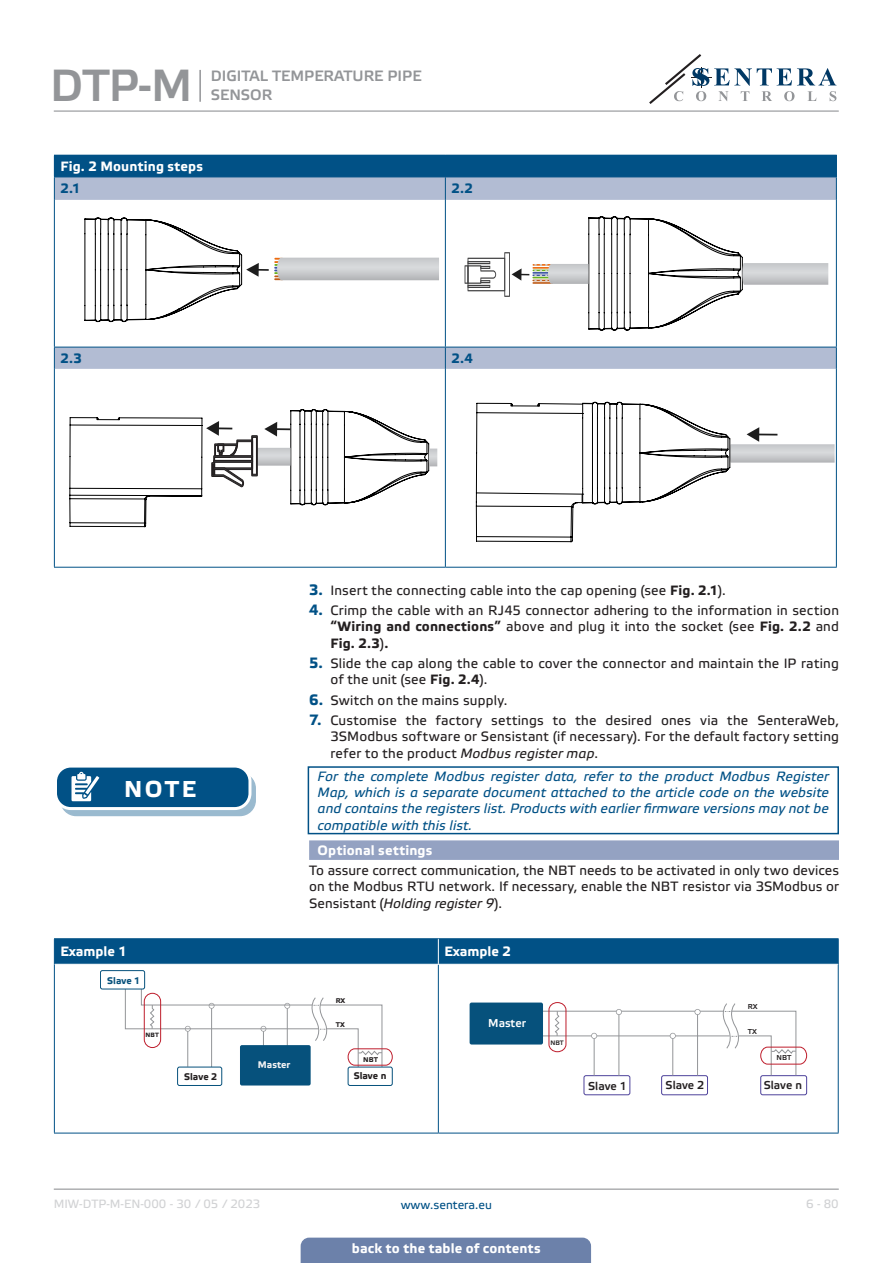
<style>
.page{position:relative;width:893px;height:1263px;background:#fff}
.page>*{position:absolute;margin:0;border:0;box-sizing:border-box;transform-origin:0 0}
.t1{font:45px "Etelka Medium Pro";color:#939598}
.t2{font:700 22.95px "Etelka Text Pro";color:#fff}
.t3{font:15px/19.5px "Etelka Medium Pro";color:#939598}
.body{font:13.5px/16.2px "Etelka Text Pro";letter-spacing:.015em;color:#231f20;text-align:justify}
.attention{font:italic 13.5px/16.2px "Etelka Text Pro";letter-spacing:.01em;color:#015186;text-align:justify}
.table_text{font:700 13.5px "Etelka Text Pro";letter-spacing:.015em;color:#fff}
.Number-roman{font:700 13.5px "Etelka Text Pro";letter-spacing:.015em;color:#fff}
.head-table{font:700 13.5px "Etelka Text Pro";color:#fff}
.table_text-2{font:700 13.5px "Etelka Text Pro";color:#015186}
.t4{font:12px "Etelka Text Pro";color:#d1d2d4}
.t5{font:12px "Etelka Text Pro";color:#015186}
.t6{font:11.4px "Etelka Medium Pro";color:#231f20}
.t7{font:11.4px "Etelka Medium Pro";color:#fff}
.t8{font:700 9.6px "Etelka Text Pro";color:#231f20}
.t9{font:700 9.6px "Etelka Text Pro";color:#f2f3f4}
.t10{font:700 9.6px "Etelka Text Pro";color:#06517c}
.t11{font:7.2px "Etelka Medium Pro";color:#231f20}
.t12{font:700 6.9px "Etelka Text Pro";color:#231f20}
.t13{font:6.45px "Etelka Medium Pro";color:#231f20}
.t14{font:700 6.15px "Etelka Text Pro";color:#231f20}
.s1{font-weight:700;font-size:15px;color:#015186}
.s2{font-weight:700}
.s3{font-style:italic}
</style>
<div class="page">
<hr style="left:54px;top:111px;width:785px;height:1px;background:#939598">
<hr style="left:54px;top:1188px;width:785px;height:2px;background:#939598">
<svg style="left:649px;top:54px;width:187px;height:50px"></svg>
<div style="left:301px;top:1237px;width:290px;height:26px;background:#6c81aa"></div>
<hr style="left:199px;top:70px;width:2px;height:32px;background:#939598">
<div style="left:309px;top:840px;width:530px;height:20px;background:#94a2c2"></div>
<div style="left:54px;top:155px;width:782px;height:22px;background:#015186"></div>
<svg style="left:55px;top:178px;width:781px;height:191px"></svg>
<hr style="left:445px;top:155px;width:392px;height:1px;background:#015186">
<hr style="left:54px;top:177px;width:391px;height:1px;background:#015186">
<svg style="left:54px;top:177px;width:1px;height:23px"></svg>
<hr style="left:445px;top:177px;width:392px;height:1px;background:#015186">
<svg style="left:445px;top:177px;width:1px;height:23px"></svg>
<svg style="left:836px;top:156px;width:1px;height:44px"></svg>
<hr style="left:54px;top:200px;width:1px;height:147px;background:#015186">
<hr style="left:445px;top:200px;width:1px;height:147px;background:#015186">
<hr style="left:836px;top:200px;width:1px;height:147px;background:#015186">
<hr style="left:54px;top:347px;width:391px;height:1px;background:#015186">
<svg style="left:54px;top:347px;width:1px;height:22px"></svg>
<hr style="left:445px;top:347px;width:392px;height:1px;background:#015186">
<svg style="left:445px;top:347px;width:1px;height:22px"></svg>
<svg style="left:836px;top:347px;width:1px;height:22px"></svg>
<hr style="left:54px;top:369px;width:1px;height:198px;background:#015186">
<hr style="left:445px;top:369px;width:1px;height:198px;background:#015186">
<hr style="left:836px;top:369px;width:1px;height:198px;background:#015186">
<hr style="left:54px;top:567px;width:391px;height:1px;background:#015186">
<hr style="left:445px;top:567px;width:392px;height:1px;background:#015186">
<svg style="left:84px;top:217px;width:185px;height:105px"></svg>
<svg style="left:275px;top:258px;width:164px;height:22px;background:#c9cacc"></svg>
<hr style="left:465px;top:265px;width:3px;height:19px;background:#404041">
<svg style="left:468px;top:216px;width:360px;height:115px"></svg>
<svg style="left:69px;top:409px;width:368px;height:118px"></svg>
<svg style="left:475px;top:402px;width:360px;height:141px"></svg>
<div style="left:308px;top:766px;width:531px;height:68px;border:2px solid #015186"></div>
<div style="left:61px;top:773px;width:194px;height:42px;background:#9abacf;border-radius:15px"></div>
<div style="left:60px;top:772px;width:196px;height:44px;border:1px solid #015186;border-radius:15px"></div>
<div style="left:56px;top:766px;width:194px;height:42px;background:#015186;border-radius:15px"></div>
<div style="left:54px;top:764px;width:197px;height:46px;border:3px solid #fff;border-radius:15px"></div>
<svg style="left:71px;top:772px;width:34px;height:37px"></svg>
<hr style="left:54px;top:938px;width:384px;height:1px;background:#015186">
<hr style="left:438px;top:938px;width:401px;height:1px;background:#015186">
<hr style="left:54px;top:964px;width:1px;height:169px;background:#015186">
<hr style="left:438px;top:965px;width:1px;height:168px;background:#015186">
<hr style="left:838px;top:964px;width:1px;height:169px;background:#015186">
<hr style="left:54px;top:1133px;width:384px;height:1px;background:#015186">
<hr style="left:438px;top:1133px;width:401px;height:1px;background:#015186">
<div style="left:54px;top:939px;width:785px;height:25px;background:#015186"></div>
<div style="left:177px;top:1067px;width:45px;height:19px;border:1px solid #06517c;border-radius:2px"></div>
<div style="left:348px;top:1067px;width:45px;height:19px;border:1px solid #06517c;border-radius:2px"></div>
<div style="left:240px;top:1045px;width:71px;height:40px;background:#06517c;border-radius:2px"></div>
<svg style="left:125px;top:974px;width:268px;height:96px"></svg>
<div style="left:100px;top:970px;width:45px;height:19px;background:#fff;border-radius:2px"></div>
<div style="left:100px;top:970px;width:45px;height:19px;border:1px solid #06517c;border-radius:2px"></div>
<div style="left:661px;top:1075px;width:47px;height:20px;border:1px solid #4e439b;border-radius:2px"></div>
<hr style="left:529px;top:1035px;width:201px;height:1px;background:#939598">
<hr style="left:536px;top:1011px;width:188px;height:1px;background:#939598">
<div style="left:584px;top:1075px;width:46px;height:20px;border:1px solid #4e439b;border-radius:2px"></div>
<div style="left:760px;top:1075px;width:47px;height:20px;border:1px solid #4e439b;border-radius:2px"></div>
<div style="left:470px;top:1002px;width:73px;height:42px;background:#06517c;border-radius:2px"></div>
<svg style="left:548px;top:1002px;width:259px;height:74px"></svg>
<h1 class="t1" style="left:50px;top:61px;width:144px">DTP-M</h1>
<p class="t3" style="left:211px;top:67px;width:212px">DIGITAL TEMPERATURE PIPE<br>SENSOR</p>
<p class="table_text" style="left:60px;top:159px;width:144px">Fig. 2 Mounting steps</p>
<p class="table_text-2" style="left:60px;top:181px;width:22px">2.1</p>
<p class="table_text-2" style="left:451px;top:181px;width:23px">2.2</p>
<p class="table_text-2" style="left:60px;top:351px;width:23px">2.3</p>
<p class="table_text-2" style="left:451px;top:351px;width:23px">2.4</p>
<p class="t2" style="left:124px;top:776px;width:73px">NOTE</p>
<p class="body" style="left:309px;top:583px;width:418px"><span class="s1">3.</span> Insert the connecting cable into the cap opening (see <span class="s2">Fig. 2.1</span>).</p>
<p class="body" style="left:330px;top:603px;width:510px;text-indent:-21px"><span class="s1">4.</span> Crimp the cable with an RJ45 connector adhering to the information in section <span class="s2">“Wiring and connections”</span> above and plug it into the socket (see <span class="s2">Fig. 2.2</span> and <span class="s2">Fig. 2.3</span>)<span class="s2">.</span></p>
<p class="body" style="left:330px;top:656px;width:510px;text-indent:-21px"><span class="s1">5.</span> Slide the cap along the cable to cover the connector and maintain the IP rating of the unit (see <span class="s2">Fig. 2.4</span>).</p>
<p class="body" style="left:309px;top:693px;width:200px"><span class="s1">6.</span> Switch on the mains supply.</p>
<p class="body" style="left:330px;top:713px;width:510px;text-indent:-21px"><span class="s1">7.</span> Customise the factory settings to the desired ones via the SenteraWeb, 3SModbus software or Sensistant (if necessary). For the default factory setting refer to the product <span class="s3">Modbus register map</span>.</p>
<p class="attention" style="left:318px;top:769px;width:513px">For the complete Modbus register data, refer to the product Modbus Register Map, which is a separate document attached to the article code on the website and contains the registers list. Products with earlier firmware versions may not be compatible with this list.</p>
<p class="Number-roman" style="left:318px;top:843px;width:116px">Optional settings</p>
<p class="body" style="left:309px;top:863px;width:531px">To assure correct communication, the NBT needs to be activated in only two devices on the Modbus RTU network. If necessary, enable the NBT resistor via 3SModbus or Sensistant (<span class="s3">Holding register 9</span>).</p>
<p class="head-table" style="left:60px;top:944px;width:68px">Example 1</p>
<p class="head-table" style="left:444px;top:944px;width:68px">Example 2</p>
<p class="t12" style="left:336px;top:997px;width:11px">RX</p>
<p class="t12" style="left:336px;top:1020px;width:11px">ТX</p>
<p class="t12" style="left:363px;top:1055px;width:16px">NBT</p>
<p class="t10" style="left:107px;top:975px;width:35px">Slave 1</p>
<p class="t7" style="left:488px;top:1016px;width:39px">Master</p>
<p class="t14" style="left:146px;top:1031px;width:15px">NBT</p>
<p class="t9" style="left:258px;top:1060px;width:34px">Master</p>
<p class="t8" style="left:184px;top:1071px;width:35px">Slave 2</p>
<p class="t8" style="left:354px;top:1070px;width:34px">Slave n</p>
<p class="t13" style="left:550px;top:1039px;width:15px">NBT</p>
<p class="t6" style="left:588px;top:1079px;width:40px">Slave 1</p>
<p class="t6" style="left:666px;top:1079px;width:40px">Slave 2</p>
<p class="t11" style="left:748px;top:1002px;width:11px">RX</p>
<p class="t11" style="left:748px;top:1027px;width:11px">ТX</p>
<p class="t11" style="left:776px;top:1054px;width:16px">NBT</p>
<p class="t6" style="left:764px;top:1079px;width:40px">Slave n</p>
<p class="t4" style="left:54px;top:1197px;width:208px">MIW-DTP-M-EN-000 - 30 / 05 / 2023</p>
<p class="t5" style="left:401px;top:1198px;width:93px">www.sentera.eu</p>
<p class="t4" style="left:806px;top:1197px;width:34px">6 - 80</p>
<p class="table_text" style="left:352px;top:1240px;width:190px">back to the table of contents</p>
</div>
